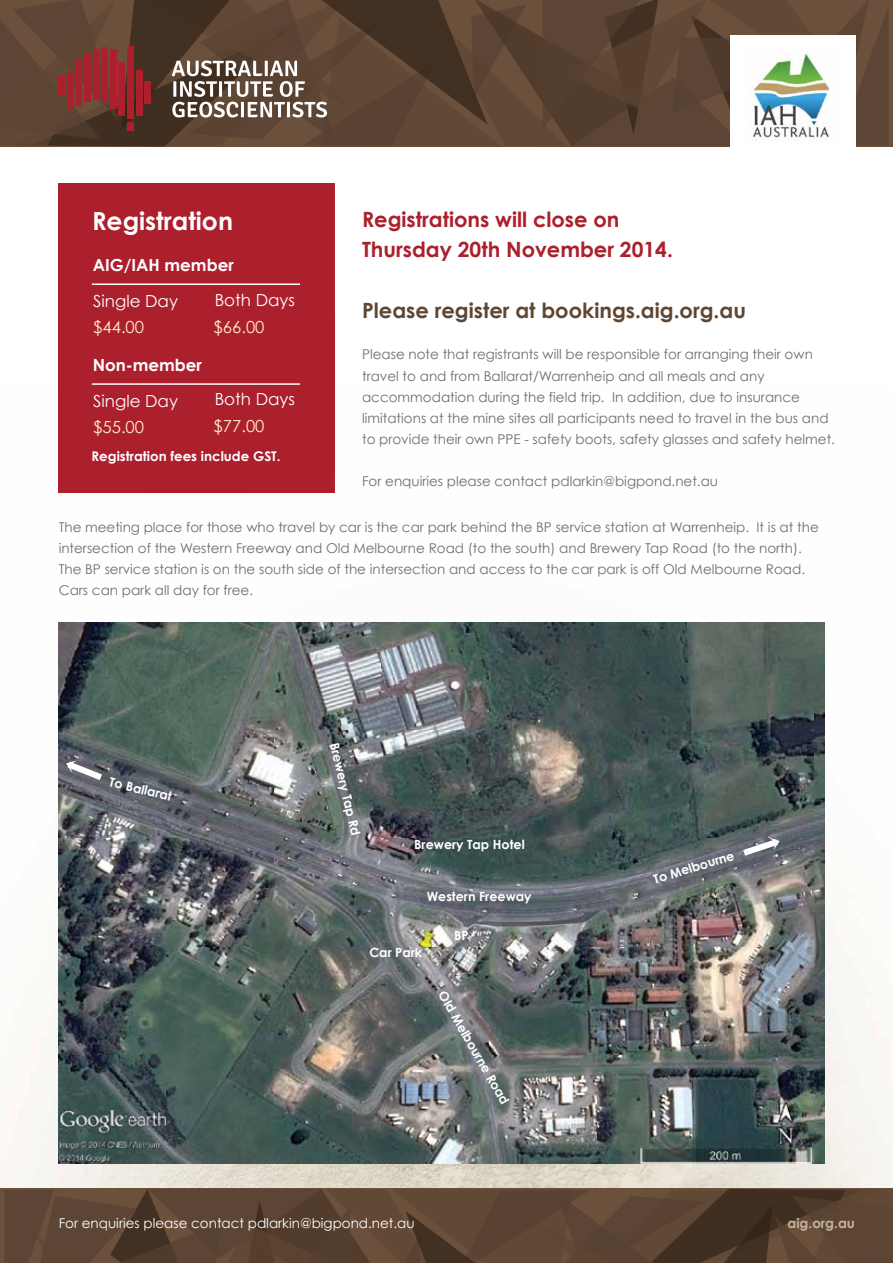
<style>
.page{position:relative;width:893px;height:1263px;background:#fff}
.page>*{position:absolute;margin:0;border:0;box-sizing:border-box;transform-origin:0 0}
.t1{font:700 24.9px "Century Gothic";color:#fff}
.t2{font:700 21px/30px "Century Gothic";color:#ac1f2d}
.t3{font:700 21px "Century Gothic";color:#5f4632}
.t4{font:16.65px "Century Gothic";color:#fff}
.t5{font:16.65px "Century Gothic";color:#fff0c3}
.t6{font:700 16.65px "Century Gothic";color:#fff}
.t7{font:13.5px/21px "Century Gothic";color:#6d6e71}
.t8{font:13.5px "Century Gothic";color:#fff}
.t9{font:700 13.5px "Century Gothic";color:#c2b59b}
.t10{font:700 13.35px "Century Gothic";color:#fff}
.t11{font:700 12.75px "Century Gothic";color:#fff}
</style>
<div class="page">
<img style="left:0;top:386px;width:893px;height:803px">
<svg style="left:0;top:0;width:888px;height:147px;background:#604636"></svg>
<div style="left:730px;top:36px;width:125px;height:129px;background:#fff"></div>
<img style="left:745px;top:50px;width:85px;height:91px">
<svg style="left:4px;top:1189px;width:889px;height:74px;background:#594231"></svg>
<div style="left:59px;top:184px;width:276px;height:309px;background:#ac1f2d"></div>
<hr style="left:92px;top:283px;width:208px;height:2px;background:#fff">
<hr style="left:92px;top:383px;width:208px;height:2px;background:#fff">
<img style="left:59px;top:622px;width:765px;height:541px">
<svg style="left:61px;top:757px;width:48px;height:28px"></svg>
<svg style="left:737px;top:834px;width:48px;height:26px"></svg>
<h1 class="t1" style="left:92px;top:205px;width:142px">Registration</h1>
<p class="t6" style="left:93px;top:255px;width:143px">AIG/IAH member</p>
<p class="t4" style="left:93px;top:291px;width:86px">Single Day</p>
<p class="t4" style="left:215px;top:289px;width:82px">Both Days</p>
<p class="t5" style="left:93px;top:317px;width:52px">$44.00</p>
<p class="t5" style="left:214px;top:316px;width:52px">$66.00</p>
<p class="t6" style="left:93px;top:354px;width:111px">Non-member</p>
<p class="t4" style="left:93px;top:391px;width:86px">Single Day</p>
<p class="t4" style="left:215px;top:389px;width:82px">Both Days</p>
<p class="t5" style="left:93px;top:417px;width:52px">$55.00</p>
<p class="t5" style="left:214px;top:416px;width:52px">$77.00</p>
<p class="t10" style="left:92px;top:448px;width:191px">Registration fees include GST.</p>
<h2 class="t2" style="left:362px;top:204px;width:312px">Registrations will close on<br>Thursday 20th November 2014.</h2>
<h2 class="t3" style="left:362px;top:297px;width:385px">Please register at bookings.aig.org.au</h2>
<p class="t7" style="left:362px;top:344px;width:474px">Please note that registrants will be responsible for arranging their own travel to and from Ballarat/Warrenheip and all meals and any accommodation during the field trip. In addition, due to insurance limitations at the mine sites all participants need to travel in the bus and to provide their own PPE - safety boots, safety glasses and safety helmet.</p>
<p class="t7" style="left:362px;top:470px;width:358px">For enquiries please contact pdlarkin@bigpond.net.au</p>
<p class="t7" style="left:59px;top:516px;width:762px">The meeting place for those who travel by car is the car park behind the BP service station at Warrenheip. It is at the intersection of the Western Freeway and Old Melbourne Road (to the south) and Brewery Tap Road (to the north).<br>The BP service station is on the south side of the intersection and access to the car park is off Old Melbourne Road.<br>Cars can park all day for free.</p>
<p class="t11" style="left:111px;top:774px;width:65px;rotate:13deg">To Ballarat</p>
<p class="t11" style="left:342px;top:741px;width:96px;rotate:77deg">Brewery Tap Rd</p>
<p class="t11" style="left:414px;top:837px;width:112px">Brewery Tap Hotel</p>
<p class="t11" style="left:427px;top:888px;width:106px">Western Freeway</p>
<p class="t11" style="left:454px;top:927px;width:16px">BP</p>
<p class="t11" style="left:369px;top:944px;width:54px">Car Park</p>
<p class="t11" style="left:449px;top:988px;width:130px;rotate:60deg">Old Melbourne Road</p>
<p class="t11" style="left:651px;top:872px;width:85px;rotate:-17deg">To Melbourne</p>
<p class="t8" style="left:59px;top:1215px;width:358px">For enquiries please contact pdlarkin@bigpond.net.au</p>
<p class="t9" style="left:787px;top:1215px;width:69px">aig.org.au</p>
</div>
